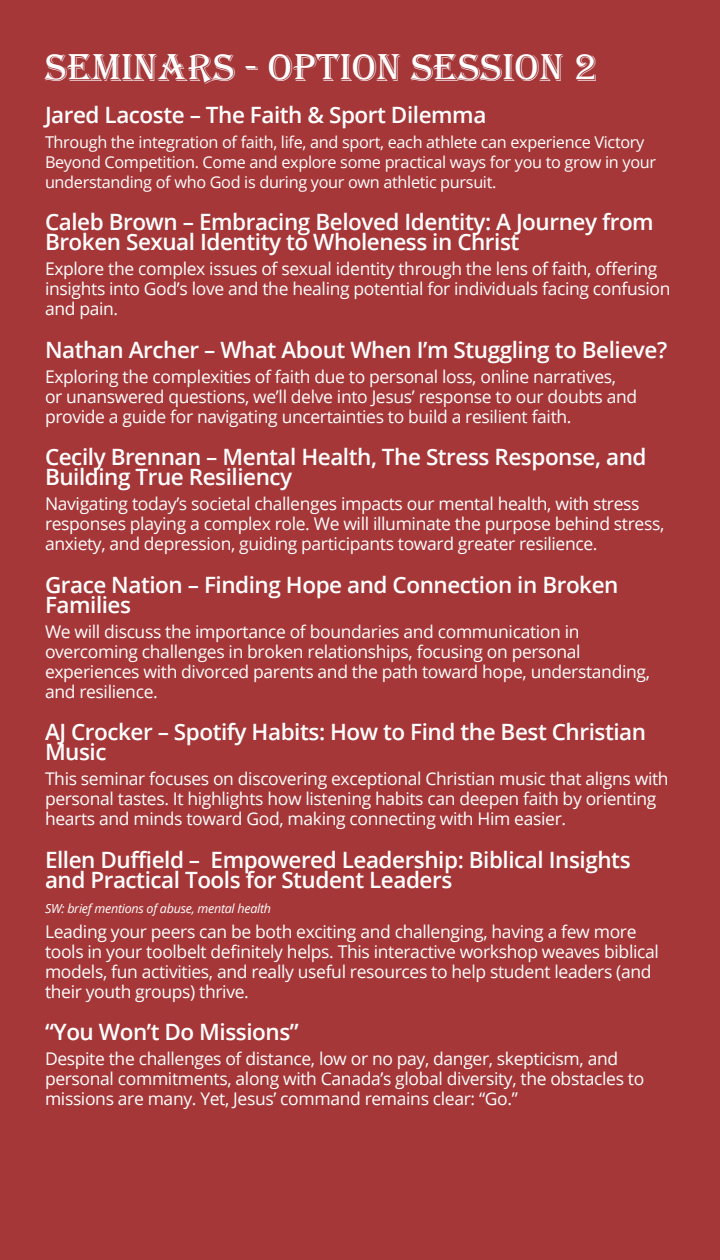
<style>
.page{position:relative;width:720px;height:1260px;background:#a53739}
.page>*{position:absolute;margin:0;border:0;box-sizing:border-box;transform-origin:0 0}
.t1{font:40px "Algerian";color:#fff}
.Body_Info{font:600 22.5px/20px "Open Sans";letter-spacing:-.02em;color:#fff}
.Body_Info-2{font:17.5px/20px "Open Sans";letter-spacing:-.02em;color:#fff}
.Body_Info-3{font:16.25px/20px "Open Sans";letter-spacing:-.02em;color:#fff}
.Body_Info-4{font:italic 12.5px "Open Sans";letter-spacing:-.02em;color:#fff}
</style>
<div class="page">
<p class="t1" style="left:45px;top:45px;width:140px">SEMINARS</p>
<p class="t1" style="left:245px;top:45px;width:45px">- OPTI</p>
<p class="t1" style="left:352px;top:45px;width:81px">ON SESSI</p>
<p class="t1" style="left:515px;top:45px;width:84px">ON 2</p>
<p class="Body_Info" style="left:45px;top:104px;width:443px">Jared Lacoste – The Faith &amp; Sport Dilemma</p>
<p class="Body_Info-3" style="left:45px;top:131px;width:613px">Through the integration of faith, life, and sport, each athlete can experience Victory<br>Beyond Competition. Come and explore some practical ways for you to grow in your understanding of who God is during your own athletic pursuit.</p>
<p class="Body_Info" style="left:45px;top:211px;width:610px">Caleb Brown – Embracing Beloved Identity: A Journey from<br>Broken Sexual Identity to Wholeness in Christ</p>
<p class="Body_Info-2" style="left:45px;top:258px;width:627px">Explore the complex issues of sexual identity through the lens of faith, offering insights into God’s love and the healing potential for individuals facing confusion and pain.</p>
<p class="Body_Info" style="left:45px;top:339px;width:624px">Nathan Archer – What About When I’m Stuggling to Believe?</p>
<p class="Body_Info-2" style="left:45px;top:366px;width:594px">Exploring the complexities of faith due to personal loss, online narratives, or unanswered questions, we’ll delve into Jesus’ response to our doubts and provide a guide for navigating uncertainties to build a resilient faith.</p>
<p class="Body_Info" style="left:45px;top:446px;width:603px">Cecily Brennan – Mental Health, The Stress Response, and<br>Building True Resiliency</p>
<p class="Body_Info-2" style="left:45px;top:493px;width:621px">Navigating today’s societal challenges impacts our mental health, with stress responses playing a complex role. We will illuminate the purpose behind stress, anxiety, and depression, guiding participants toward greater resilience.</p>
<p class="Body_Info" style="left:45px;top:574px;width:575px">Grace Nation – Finding Hope and Connection in Broken<br>Families</p>
<p class="Body_Info-2" style="left:45px;top:621px;width:607px">We will discuss the importance of boundaries and communication in overcoming challenges in broken relationships, focusing on personal experiences with divorced parents and the path toward hope, understanding, and resilience.</p>
<p class="Body_Info" style="left:45px;top:721px;width:603px">AJ Crocker – Spotify Habits: How to Find the Best Christian<br>Music</p>
<p class="Body_Info-2" style="left:45px;top:768px;width:625px">This seminar focuses on discovering exceptional Christian music that aligns with personal tastes. It highlights how listening habits can deepen faith by orienting hearts and minds toward God, making connecting with Him easier.</p>
<p class="Body_Info" style="left:45px;top:849px;width:587px">Ellen Duffield – Empowered Leadership: Biblical Insights and Practical Tools for Student Leaders</p>
<p class="Body_Info-4" style="left:45px;top:899px;width:228px">SW: brief mentions of abuse, mental health</p>
<p class="Body_Info-2" style="left:45px;top:921px;width:615px">Leading your peers can be both exciting and challenging, having a few more tools in your toolbelt definitely helps. This interactive workshop weaves biblical models, fun activities, and really useful resources to help student leaders (and their youth groups) thrive.</p>
<p class="Body_Info" style="left:45px;top:1021px;width:255px">“You Won’t Do Missions”</p>
<p class="Body_Info-2" style="left:45px;top:1048px;width:601px">Despite the challenges of distance, low or no pay, danger, skepticism, and personal commitments, along with Canada’s global diversity, the obstacles to missions are many. Yet, Jesus’ command remains clear: “Go.”</p>
</div>
